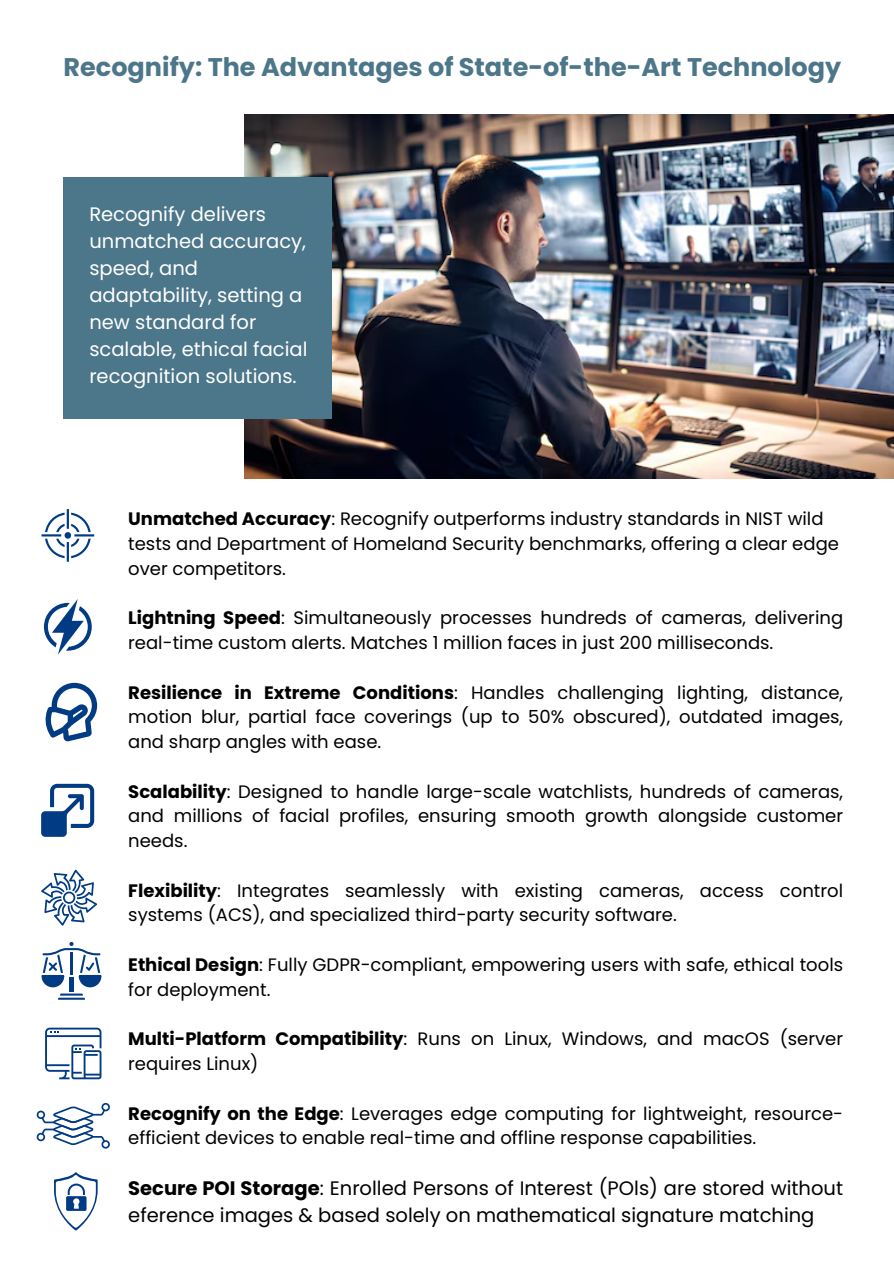
<style>
.page{position:relative;width:894px;height:1264px;background:#fff}
.page>*{position:absolute;margin:0;border:0;box-sizing:border-box;transform-origin:0 0}
.t1{font:700 25.5px "Poppins";color:#4c7689}
.t2{font:19.5px/27px "Poppins";color:#fff}
.t3{font:19.5px/27px "Poppins";color:#000}
.t4{font:18px/24.8px "Poppins";color:#000}
.s1{font-weight:700}
</style>
<div class="page">
<img style="left:244px;top:115px;width:649px;height:363px">
<div style="left:64px;top:178px;width:267px;height:241px;background:#4c7689"></div>
<svg style="left:41px;top:509px;width:53px;height:52px"></svg>
<svg style="left:44px;top:599px;width:47px;height:55px"></svg>
<svg style="left:41px;top:783px;width:53px;height:53px"></svg>
<svg style="left:45px;top:682px;width:52px;height:59px"></svg>
<svg style="left:41px;top:869px;width:56px;height:56px"></svg>
<div style="left:69px;top:977px;width:5px;height:14px;background:#003b83"></div>
<svg style="left:41px;top:941px;width:60px;height:46px"></svg>
<svg style="left:58px;top:993px;width:27px;height:6px"></svg>
<svg style="left:45px;top:1027px;width:56px;height:52px"></svg>
<svg style="left:37px;top:1103px;width:73px;height:45px"></svg>
<svg style="left:54px;top:1172px;width:44px;height:58px"></svg>
<p class="t1" style="left:64px;top:49px;width:778px">Recognify: The Advantages of State-of-the-Art Technology</p>
<p class="t2" style="left:89px;top:201px;width:219px">Recognify delivers unmatched accuracy, speed, and adaptability, setting a new standard for scalable, ethical facial recognition solutions.</p>
<h1 class="t4" style="left:128px;top:506px;width:712px"><span class="s1">Unmatched Accuracy</span>: Recognify outperforms industry standards in NIST wild tests and Department of Homeland Security benchmarks, offering a clear edge over competitors.</h1>
<p class="t4" style="left:128px;top:605px;width:716px"><span class="s1">Lightning Speed</span>: Simultaneously processes hundreds of cameras, delivering real-time custom alerts. Matches 1 million faces in just 200 milliseconds.</p>
<p class="t4" style="left:128px;top:680px;width:716px;text-align:justify"><span class="s1">Resilience in Extreme Conditions</span>: Handles challenging lighting, distance, motion blur, partial face coverings (up to 50% obscured), outdated images, and sharp angles with ease.</p>
<p class="t4" style="left:128px;top:779px;width:716px;text-align:justify"><span class="s1">Scalability</span>: Designed to handle large-scale watchlists, hundreds of cameras, and millions of facial profiles, ensuring smooth growth alongside customer needs.</p>
<p class="t4" style="left:128px;top:878px;width:716px"><span class="s1">Flexibility</span>: Integrates seamlessly with existing cameras, access control systems (ACS), and specialized third-party security software.</p>
<p class="t4" style="left:128px;top:952px;width:716px"><span class="s1">Ethical Design</span>: Fully GDPR-compliant, empowering users with safe, ethical tools for deployment.</p>
<p class="t4" style="left:128px;top:1026px;width:716px"><span class="s1">Multi-Platform Compatibility</span>: Runs on Linux, Windows, and macOS (server requires Linux)</p>
<p class="t4" style="left:128px;top:1100px;width:716px"><span class="s1">Recognify on the Edge</span>: Leverages edge computing for lightweight, resource&shy;efficient devices to enable real-time and offline response capabilities.</p>
<p class="t3" style="left:128px;top:1174px;width:716px"><span class="s1">Secure POI Storage</span>: Enrolled Persons of Interest (POls) are stored without eference images &amp; based solely on mathematical signature matching</p>
</div>
